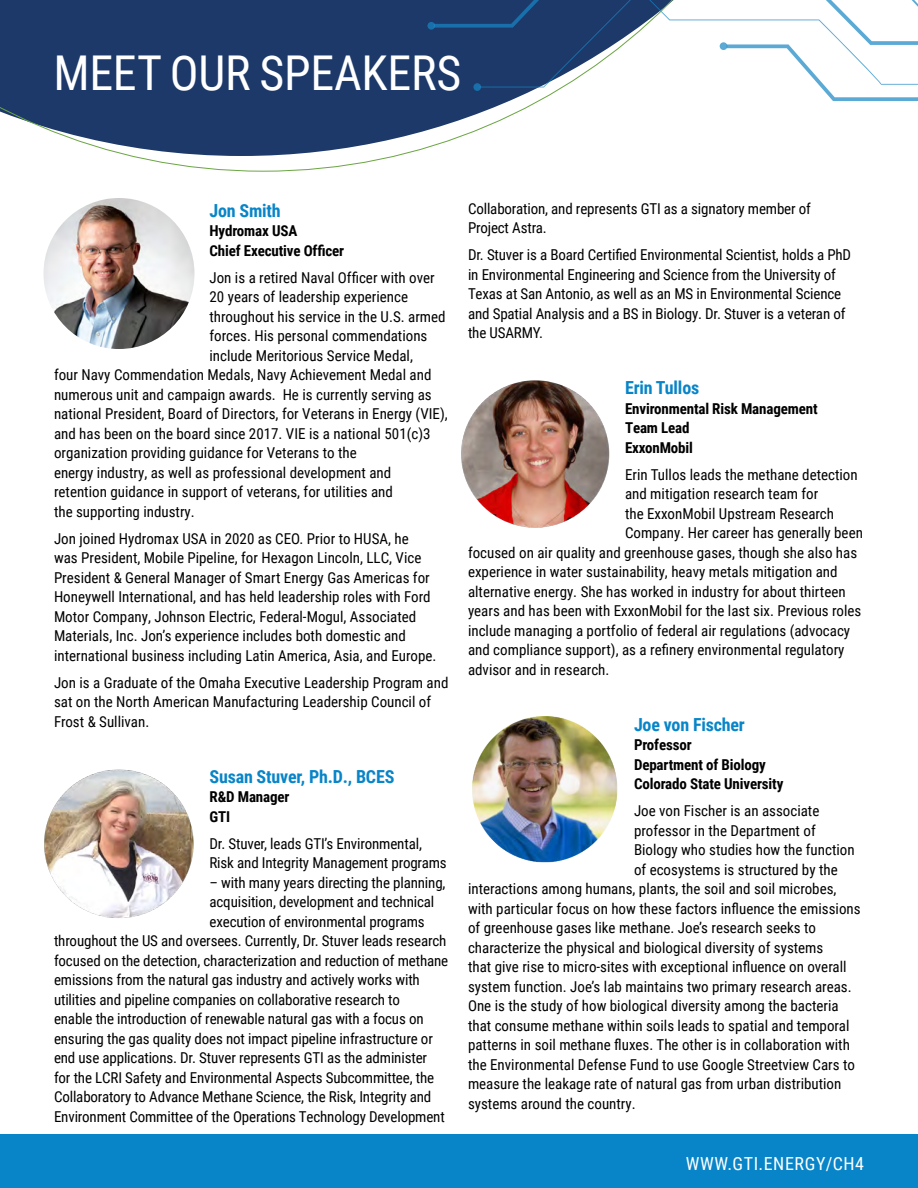
<style>
.page{position:relative;width:918px;height:1188px;background:#fff}
.page>*{position:absolute;margin:0;border:0;box-sizing:border-box;transform-origin:0 0}
.t1{font:48px "Roboto Condensed";letter-spacing:-.005em;color:#fff}
.t2{font:700 18px "Roboto Condensed";letter-spacing:-.01em;color:#0885c8}
.t3{font:18px "Roboto Condensed";letter-spacing:.035em;color:#fff}
.t4{font:15px/19.5px "Roboto Condensed";color:#000}
.t5{font:700 15px/19.5px "Roboto Condensed";letter-spacing:-.01em;color:#000}
</style>
<div class="page">
<div style="left:0;top:1134px;width:918px;height:54px;background:#0885c8"></div>
<svg style="left:838px;top:0;width:80px;height:101px"></svg>
<svg style="left:0;top:0;width:838px;height:172px"></svg>
<img style="left:472px;top:716px;width:146px;height:147px">
<img style="left:461px;top:380px;width:149px;height:148px">
<img style="left:44px;top:769px;width:150px;height:149px">
<img style="left:44px;top:198px;width:151px;height:151px;border-radius:76px">
<h1 class="t1" style="left:53px;top:39px;width:409px">MEET OUR SPEAKERS</h1>
<p class="t2" style="left:210px;top:198px;width:73px">Jon Smith</p>
<p class="t5" style="left:210px;top:221px;width:136px">Hydromax USA<br>Chief Executive Officer</p>
<p class="t4" style="left:210px;top:267px;width:227px">Jon is a retired Naval Officer with over</p>
<p class="t4" style="left:210px;top:287px;width:200px">20 years of leadership experience</p>
<p class="t4" style="left:210px;top:306px;width:238px">throughout his service in the U.S. armed</p>
<p class="t4" style="left:210px;top:326px;width:219px">forces. His personal commendations</p>
<p class="t4" style="left:210px;top:345px;width:205px">include Meritorious Service Medal,</p>
<p class="t4" style="left:54px;top:365px;width:379px">four Navy Commendation Medals, Navy Achievement Medal and</p>
<p class="t4" style="left:54px;top:384px;width:379px">numerous unit and campaign awards. He is currently serving as</p>
<p class="t4" style="left:54px;top:404px;width:395px">national President, Board of Directors, for Veterans in Energy (VIE),</p>
<p class="t4" style="left:54px;top:423px;width:378px">and has been on the board since 2017. VIE is a national 501(c)3</p>
<p class="t4" style="left:54px;top:443px;width:304px">organization providing guidance for Veterans to the</p>
<p class="t4" style="left:54px;top:462px;width:339px">energy industry, as well as professional development and</p>
<p class="t4" style="left:54px;top:482px;width:340px">retention guidance in support of veterans, for utilities and</p>
<p class="t4" style="left:54px;top:501px;width:142px">the supporting industry.</p>
<p class="t4" style="left:54px;top:528px;width:384px">Jon joined Hydromax USA in 2020 as CEO. Prior to HUSA, he<br>was President, Mobile Pipeline, for Hexagon Lincoln, LLC, Vice President &amp; General Manager of Smart Energy Gas Americas for Honeywell International, and has held leadership roles with Ford Motor Company, Johnson Electric, Federal-Mogul, Associated Materials, Inc. Jon’s experience includes both domestic and international business including Latin America, Asia, and Europe.</p>
<p class="t4" style="left:54px;top:672px;width:396px">Jon is a Graduate of the Omaha Executive Leadership Program and sat on the North American Manufacturing Leadership Council of<br>Frost &amp; Sullivan.</p>
<p class="t2" style="left:210px;top:764px;width:186px">Susan Stuver, Ph.D., BCES</p>
<p class="t5" style="left:210px;top:787px;width:82px">R&amp;D Manager<br>GTI</p>
<p class="t4" style="left:210px;top:833px;width:239px">Dr. Stuver, leads GTI’s Environmental,<br>Risk and Integrity Management programs</p>
<p class="t4" style="left:210px;top:872px;width:238px">– with many years directing the planning,</p>
<p class="t4" style="left:210px;top:892px;width:226px">acquisition, development and technical</p>
<p class="t4" style="left:210px;top:911px;width:217px">execution of environmental programs</p>
<p class="t4" style="left:54px;top:931px;width:394px">throughout the US and oversees. Currently, Dr. Stuver leads research</p>
<p class="t4" style="left:54px;top:950px;width:396px">focused on the detection, characterization and reduction of methane</p>
<p class="t4" style="left:54px;top:970px;width:367px">emissions from the natural gas industry and actively works with</p>
<p class="t4" style="left:54px;top:989px;width:347px">utilities and pipeline companies on collaborative research to</p>
<p class="t4" style="left:54px;top:1009px;width:371px">enable the introduction of renewable natural gas with a focus on</p>
<p class="t4" style="left:54px;top:1028px;width:380px">ensuring the gas quality does not impact pipeline infrastructure or</p>
<p class="t4" style="left:54px;top:1048px;width:375px">end use applications. Dr. Stuver represents GTI as the administer</p>
<p class="t4" style="left:54px;top:1067px;width:382px">for the LCRI Safety and Environmental Aspects Subcommittee, the</p>
<p class="t4" style="left:54px;top:1087px;width:379px">Collaboratory to Advance Methane Science, the Risk, Integrity and</p>
<p class="t4" style="left:54px;top:1106px;width:392px">Environment Committee of the Operations Technology Development</p>
<p class="t4" style="left:468px;top:198px;width:345px">Collaboration, and represents GTI as a signatory member of<br>Project Astra.</p>
<p class="t4" style="left:468px;top:245px;width:385px">Dr. Stuver is a Board Certified Environmental Scientist, holds a PhD in Environmental Engineering and Science from the University of Texas at San Antonio, as well as an MS in Environmental Science and Spatial Analysis and a BS in Biology. Dr. Stuver is a veteran of the USARMY.</p>
<p class="t2" style="left:625px;top:375px;width:76px">Erin Tullos</p>
<p class="t5" style="left:625px;top:398px;width:194px">Environmental Risk Management<br>Team Lead<br>ExxonMobil</p>
<p class="t4" style="left:625px;top:464px;width:234px">Erin Tullos leads the methane detection</p>
<p class="t4" style="left:625px;top:484px;width:195px">and mitigation research team for</p>
<p class="t4" style="left:625px;top:503px;width:211px">the ExxonMobil Upstream Research</p>
<p class="t4" style="left:625px;top:523px;width:239px">Company. Her career has generally been</p>
<p class="t4" style="left:468px;top:542px;width:391px">focused on air quality and greenhouse gases, though she also has</p>
<p class="t4" style="left:468px;top:562px;width:371px">experience in water sustainability, heavy metals mitigation and</p>
<p class="t4" style="left:468px;top:581px;width:379px">alternative energy. She has worked in industry for about thirteen</p>
<p class="t4" style="left:468px;top:601px;width:395px">years and has been with ExxonMobil for the last six. Previous roles</p>
<p class="t4" style="left:468px;top:620px;width:384px">include managing a portfolio of federal air regulations (advocacy</p>
<p class="t4" style="left:468px;top:640px;width:378px">and compliance support), as a refinery environmental regulatory</p>
<p class="t4" style="left:468px;top:659px;width:143px">advisor and in research.</p>
<p class="t2" style="left:634px;top:712px;width:112px">Joe von Fischer</p>
<p class="t5" style="left:634px;top:735px;width:151px">Professor<br>Department of Biology<br>Colorado State University</p>
<p class="t4" style="left:634px;top:801px;width:187px">Joe von Fischer is an associate</p>
<p class="t4" style="left:634px;top:820px;width:183px">professor in the Department of</p>
<p class="t4" style="left:634px;top:840px;width:222px">Biology who studies how the function</p>
<p class="t4" style="left:634px;top:859px;width:205px">of ecosystems is structured by the</p>
<p class="t4" style="left:468px;top:879px;width:370px">interactions among humans, plants, the soil and soil microbes,</p>
<p class="t4" style="left:468px;top:898px;width:394px">with particular focus on how these factors influence the emissions</p>
<p class="t4" style="left:468px;top:918px;width:349px">of greenhouse gases like methane. Joe’s research seeks to</p>
<p class="t4" style="left:468px;top:937px;width:357px">characterize the physical and biological diversity of systems</p>
<p class="t4" style="left:468px;top:957px;width:380px">that give rise to micro-sites with exceptional influence on overall</p>
<p class="t4" style="left:468px;top:976px;width:385px">system function. Joe’s lab maintains two primary research areas.</p>
<p class="t4" style="left:468px;top:996px;width:372px">One is the study of how biological diversity among the bacteria</p>
<p class="t4" style="left:468px;top:1015px;width:383px">that consume methane within soils leads to spatial and temporal</p>
<p class="t4" style="left:468px;top:1035px;width:383px">patterns in soil methane fluxes. The other is in collaboration with</p>
<p class="t4" style="left:468px;top:1054px;width:388px">the Environmental Defense Fund to use Google Streetview Cars to</p>
<p class="t4" style="left:468px;top:1074px;width:375px">measure the leakage rate of natural gas from urban distribution</p>
<p class="t4" style="left:468px;top:1093px;width:169px">systems around the country.</p>
<p class="t3" style="left:686px;top:1151px;width:180px">WWW.GTI.ENERGY/CH4</p>
</div>
